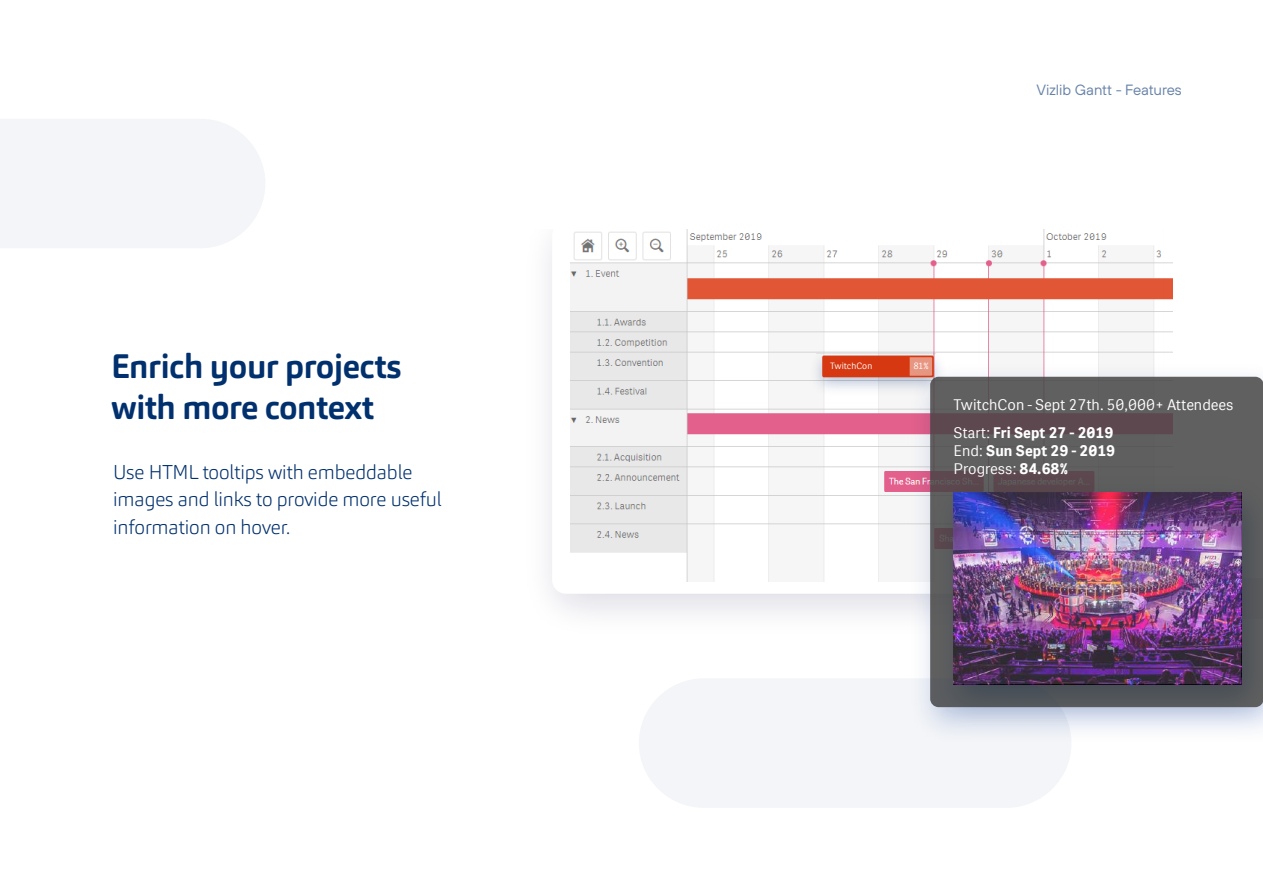
<style>
.page{position:relative;width:1263px;height:893px;background:#fff}
.page>*{position:absolute;margin:0;border:0;box-sizing:border-box;transform-origin:0 0}
.t1{font:700 33.6px/40.3px "Carnas";letter-spacing:-.015em;color:#00306d}
.t2{font:200 19.8px/27.8px "Carnas";letter-spacing:-.005em;color:#00306d}
.t3{font:15px/29px "Qlik View Sans";color:#fff}
.t4{font:700 15px/18px "Qlik View Sans";color:#fff}
.t5{font:14.85px "TT Hoves";color:#00306d}
.t6{font:8.85px "Qlik View Sans";color:#fff}
.s1{font-weight:700}
.s2{font-weight:400}
</style>
<div class="page">
<img style="left:570px;top:229px;width:602px;height:352px">
<img style="left:804px;top:344px;width:148px;height:57px">
<div style="left:822px;top:356px;width:112px;height:21px;background:#d63912;border-radius:2px"></div>
<img style="left:902px;top:354px;width:361px;height:398px">
<svg style="left:930px;top:377px;width:333px;height:330px;background:#5e5b5c"></svg>
<img style="left:921px;top:467px;width:342px;height:268px">
<img style="left:953px;top:493px;width:287px;height:191px">
<div style="left:0;top:119px;width:265px;height:129px;background:#f3f5f8"></div>
<svg style="left:639px;top:678px;width:432px;height:130px;fill:#f3f5f8"></svg>
<h1 class="t1" style="left:111px;top:346px;width:292px">Enrich your projects with more context</h1>
<p class="t2" style="left:113px;top:458px;width:330px">Use HTML tooltips with embeddable images and links to provide more useful information on hover.</p>
<p class="t5" style="left:1036px;top:80px;width:147px">Vizlib Gantt - Features</p>
<p class="t6" style="left:830px;top:360px;width:44px">TwitchCon</p>
<p class="t6" style="left:913px;top:360px;width:17px">81%</p>
<p class="t3" style="left:953px;top:389px;width:281px">TwitchCon - Sept 27th. 50,000+ Attendees<br>Start: <span class="s1">Fri Sept 27 - 2019</span></p>
<p class="t4" style="left:953px;top:441px;width:163px"><span class="s2">End:</span> Sun Sept 29 - 2019<br><span class="s2">Progress:</span> 84.68%</p>
</div>
